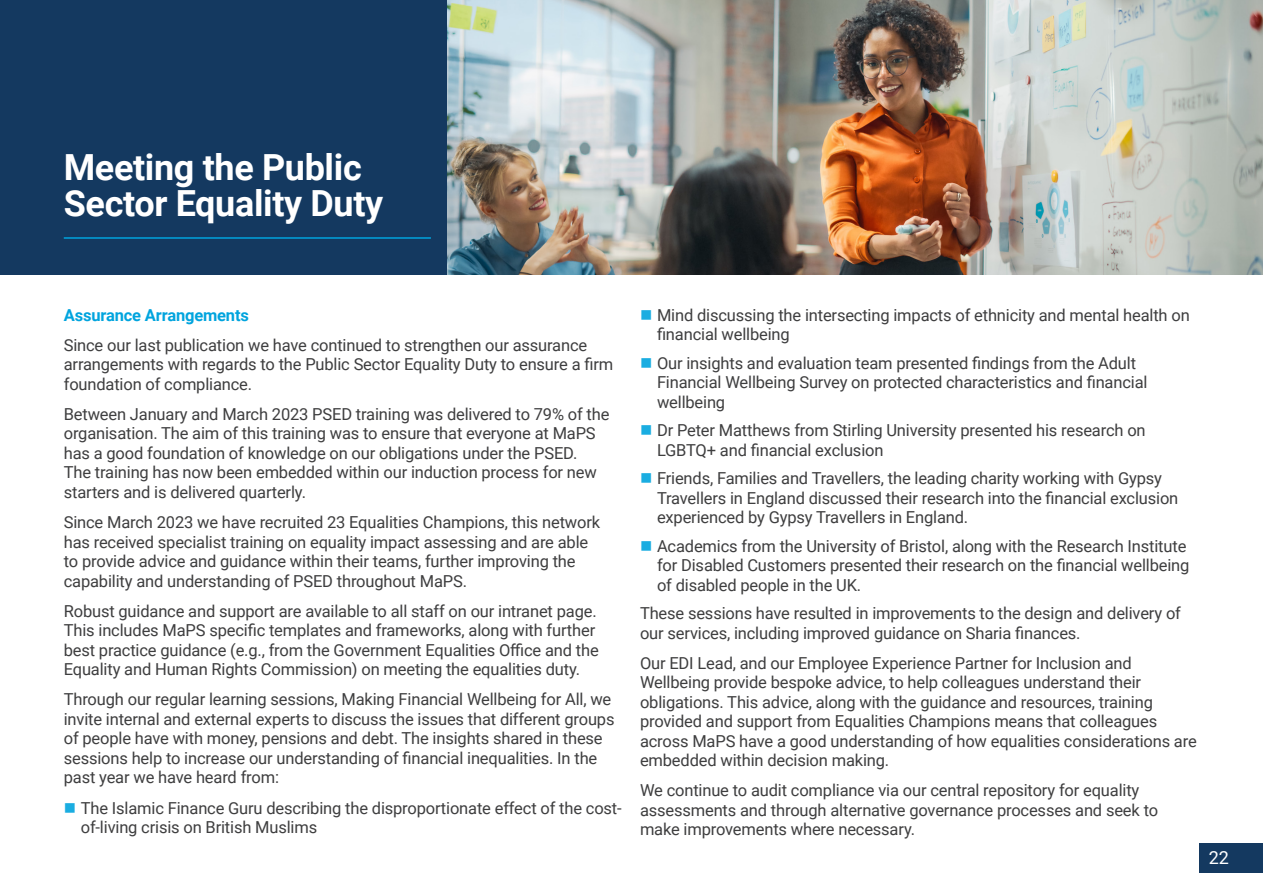
<style>
.page{position:relative;width:1263px;height:893px;background:#fff}
.page>*{position:absolute;margin:0;border:0;box-sizing:border-box;transform-origin:0 0}
.Header_1_white{font:700 36px/36px "Roboto";letter-spacing:-.01em;color:#fff}
.t1{font:18px "Roboto";color:#fff}
.Body_copy{font:16.5px/19.5px "Roboto";letter-spacing:-.01em;color:#3e3e3f}
.Heading_3{font:700 16.5px "Roboto";letter-spacing:-.01em;color:#00a4de}
</style>
<div class="page">
<div style="left:0;top:0;width:448px;height:274px;background:#143960"></div>
<hr style="left:64px;top:237px;width:367px;height:2px;background:#00a4de">
<img style="left:448px;top:0;width:815px;height:274px">
<div style="left:1200px;top:843px;width:63px;height:29px;background:#143960"></div>
<p class="Header_1_white" style="left:64px;top:148px;width:321px">Meeting the Public<br>Sector Equality Duty</p>
<p class="Heading_3" style="left:64px;top:303px;width:187px">Assurance Arrangements</p>
<p class="Body_copy" style="left:64px;top:335px;width:551px">Since our last publication we have continued to strengthen our assurance arrangements with regards to the Public Sector Equality Duty to ensure a firm foundation of compliance.</p>
<p class="Body_copy" style="left:64px;top:404px;width:547px">Between January and March 2023 PSED training was delivered to 79% of the organisation. The aim of this training was to ensure that everyone at MaPS has a good foundation of knowledge on our obligations under the PSED.<br>The training has now been embedded within our induction process for new starters and is delivered quarterly.</p>
<p class="Body_copy" style="left:64px;top:512px;width:538px">Since March 2023 we have recruited 23 Equalities Champions, this network has received specialist training on equality impact assessing and are able to provide advice and guidance within their teams, further improving the capability and understanding of PSED throughout MaPS.</p>
<p class="Body_copy" style="left:64px;top:600px;width:537px">Robust guidance and support are available to all staff on our intranet page.<br>This includes MaPS specific templates and frameworks, along with further best practice guidance (e.g., from the Government Equalities Office and the Equality and Human Rights Commission) on meeting the equalities duty.</p>
<p class="Body_copy" style="left:64px;top:689px;width:552px">Through our regular learning sessions, Making Financial Wellbeing for All, we invite internal and external experts to discuss the issues that different groups of people have with money, pensions and debt. The insights shared in these sessions help to increase our understanding of financial inequalities. In the past year we have heard from:</p>
<p class="Body_copy" style="left:81px;top:797px;width:542px">The Islamic Finance Guru describing the disproportionate effect of the cost&shy;of-living crisis on British Muslims</p>
<p class="Body_copy" style="left:657px;top:304px;width:534px">Mind discussing the intersecting impacts of ethnicity and mental health on financial wellbeing</p>
<p class="Body_copy" style="left:657px;top:352px;width:492px">Our insights and evaluation team presented findings from the Adult<br>Financial Wellbeing Survey on protected characteristics and financial wellbeing</p>
<p class="Body_copy" style="left:657px;top:420px;width:490px">Dr Peter Matthews from Stirling University presented his research on<br>LGBTQ+ and financial exclusion</p>
<p class="Body_copy" style="left:657px;top:468px;width:523px">Friends, Families and Travellers, the leading charity working with Gypsy<br>Travellers in England discussed their research into the financial exclusion experienced by Gypsy Travellers in England.</p>
<p class="Body_copy" style="left:657px;top:535px;width:534px">Academics from the University of Bristol, along with the Research Institute for Disabled Customers presented their research on the financial wellbeing of disabled people in the UK.</p>
<p class="Body_copy" style="left:640px;top:603px;width:542px">These sessions have resulted in improvements to the design and delivery of our services, including improved guidance on Sharia finances.</p>
<p class="Body_copy" style="left:640px;top:653px;width:558px">Our EDI Lead, and our Employee Experience Partner for Inclusion and Wellbeing provide bespoke advice, to help colleagues understand their obligations. This advice, along with the guidance and resources, training provided and support from Equalities Champions means that colleagues across MaPS have a good understanding of how equalities considerations are embedded within decision making.</p>
<p class="Body_copy" style="left:640px;top:780px;width:520px">We continue to audit compliance via our central repository for equality assessments and through alternative governance processes and seek to make improvements where necessary.</p>
<p class="t1" style="left:1209px;top:845px;width:22px">22</p>
</div>
